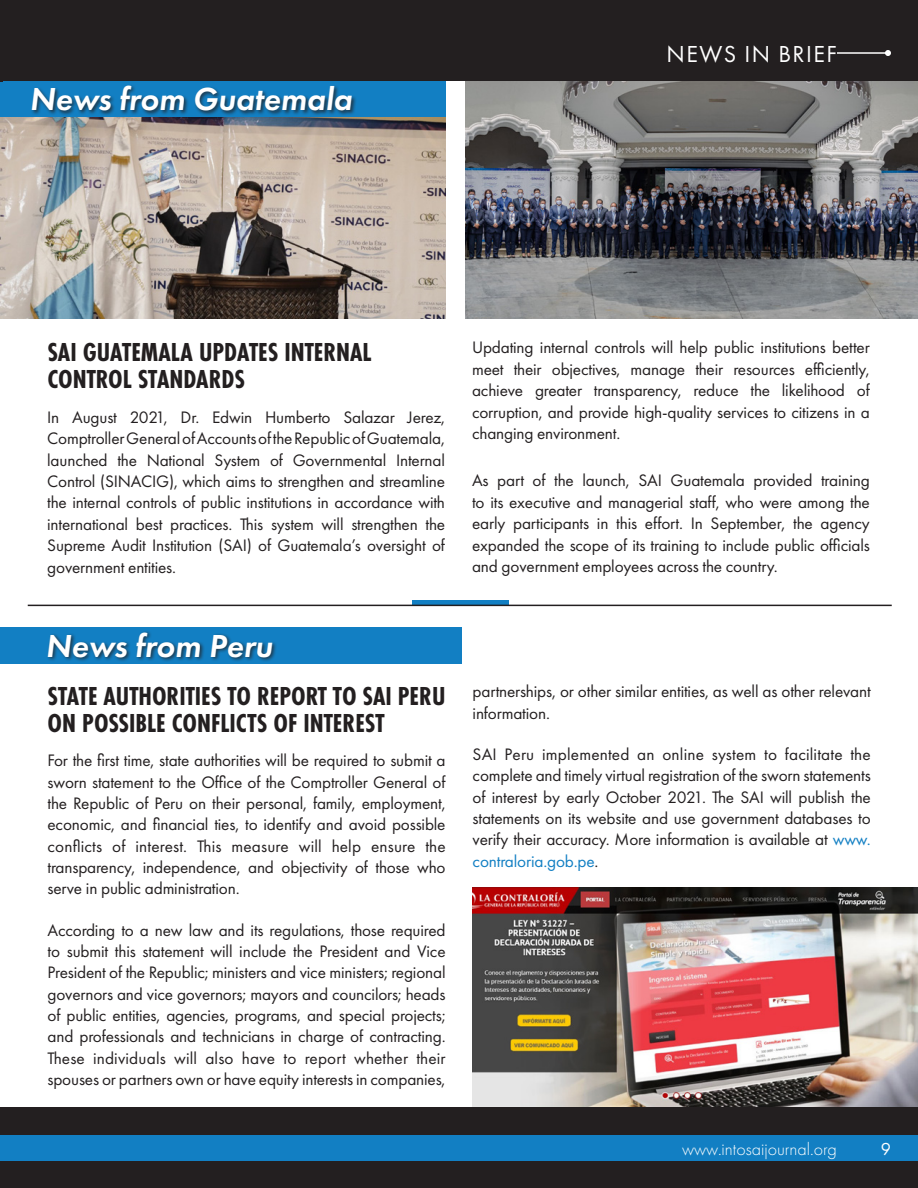
<style>
.page{position:relative;width:918px;height:1188px;background:#fff}
.page>*{position:absolute;margin:0;border:0;box-sizing:border-box;transform-origin:0 0}
.t1{font:italic 600 33px "Futura PT";color:#fff}
.t2{font:700 27px/27px "Futura PT Cond";color:#231f20}
.t3{font:24px "Futura PT";letter-spacing:.06em;color:#fff}
.t4{font:300 18px "Futura PT";color:#fff}
.t5{font:18px "Futura PT";color:#fff}
.t6{font:17.25px/21.3px "Futura PT";letter-spacing:-.01em;color:#231f20;text-align:justify}
.s1{color:#127fc3}
</style>
<div class="page">
<div style="left:0;top:81px;width:446px;height:37px;background:#127fc3"></div>
<img style="left:473px;top:888px;width:445px;height:219px">
<div style="left:0;top:1107px;width:918px;height:81px;background:#231f20"></div>
<div style="left:0;top:1135px;width:918px;height:26px;background:#127fc3"></div>
<img style="left:466px;top:81px;width:452px;height:238px">
<div style="left:0;top:0;width:918px;height:81px;background:#231f20"></div>
<hr style="left:837px;top:52px;width:51px;height:2px;background:#fff">
<svg style="left:885px;top:50px;width:6px;height:6px"></svg>
<div style="left:31px;top:84px;width:326px;height:32px;background:#231f20;opacity:.75"></div>
<img style="left:0;top:118px;width:446px;height:201px">
<div style="left:0;top:627px;width:461px;height:37px;background:#127fc3"></div>
<div style="left:47px;top:630px;width:231px;height:32px;background:#231f20;opacity:.75"></div>
<hr style="left:412px;top:600px;width:96px;height:4px;background:#127fc3">
<hr style="left:28px;top:605px;width:864px;height:1px;background:#231f20">
<p class="t1" style="left:30px;top:78px;width:324px">News from Guatemala</p>
<p class="t3" style="left:667px;top:40px;width:172px">NEWS IN BRIEF</p>
<p class="t2" style="left:47px;top:338px;width:326px">SAI GUATEMALA UPDATES INTERNAL<br>CONTROL STANDARDS</p>
<p class="t6" style="left:47px;top:406px;width:399px">In August 2021, Dr. Edwin Humberto Salazar Jerez, Comptroller General of Accounts of the Republic of Guatemala, launched the National System of Governmental Internal Control (SINACIG), which aims to strengthen and streamline the internal controls of public institutions in accordance with international best practices. This system will strengthen the Supreme Audit Institution (SAI) of Guatemala’s oversight of government entities.</p>
<p class="t1" style="left:46px;top:624px;width:228px">News from Peru</p>
<p class="t2" style="left:48px;top:682px;width:399px">STATE AUTHORITIES TO REPORT TO SAI PERU<br>ON POSSIBLE CONFLICTS OF INTEREST</p>
<p class="t6" style="left:48px;top:750px;width:400px">For the first time, state authorities will be required to submit a sworn statement to the Office of the Comptroller General of the Republic of Peru on their personal, family, employment, economic, and financial ties, to identify and avoid possible conflicts of interest. This measure will help ensure the transparency, independence, and objectivity of those who serve in public administration.</p>
<p class="t6" style="left:48px;top:919px;width:400px">According to a new law and its regulations, those required to submit this statement will include the President and Vice President of the Republic; ministers and vice ministers; regional governors and vice governors; mayors and councilors; heads of public entities, agencies, programs, and special projects; and professionals and technicians in charge of contracting.<br>These individuals will also have to report whether their spouses or partners own or have equity interests in companies,</p>
<p class="t6" style="left:472px;top:337px;width:399px">Updating internal controls will help public institutions better meet their objectives, manage their resources efficiently, achieve greater transparency, reduce the likelihood of corruption, and provide high-quality services to citizens in a changing environment.</p>
<p class="t6" style="left:472px;top:470px;width:399px">As part of the launch, SAI Guatemala provided training to its executive and managerial staff, who were among the early participants in this effort. In September, the agency expanded the scope of its training to include public officials and government employees across the country.</p>
<p class="t6" style="left:473px;top:681px;width:400px">partnerships, or other similar entities, as well as other relevant information.</p>
<p class="t6" style="left:473px;top:744px;width:400px">SAI Peru implemented an online system to facilitate the complete and timely virtual registration of the sworn statements of interest by early October 2021. The SAI will publish the statements on its website and use government databases to verify their accuracy. More information is available at <span class="s1">www. contraloria.gob.pe</span>.</p>
<p class="t4" style="left:682px;top:1139px;width:156px">www.intosaijournal.org</p>
<p class="t5" style="left:881px;top:1138px;width:12px">9</p>
</div>
